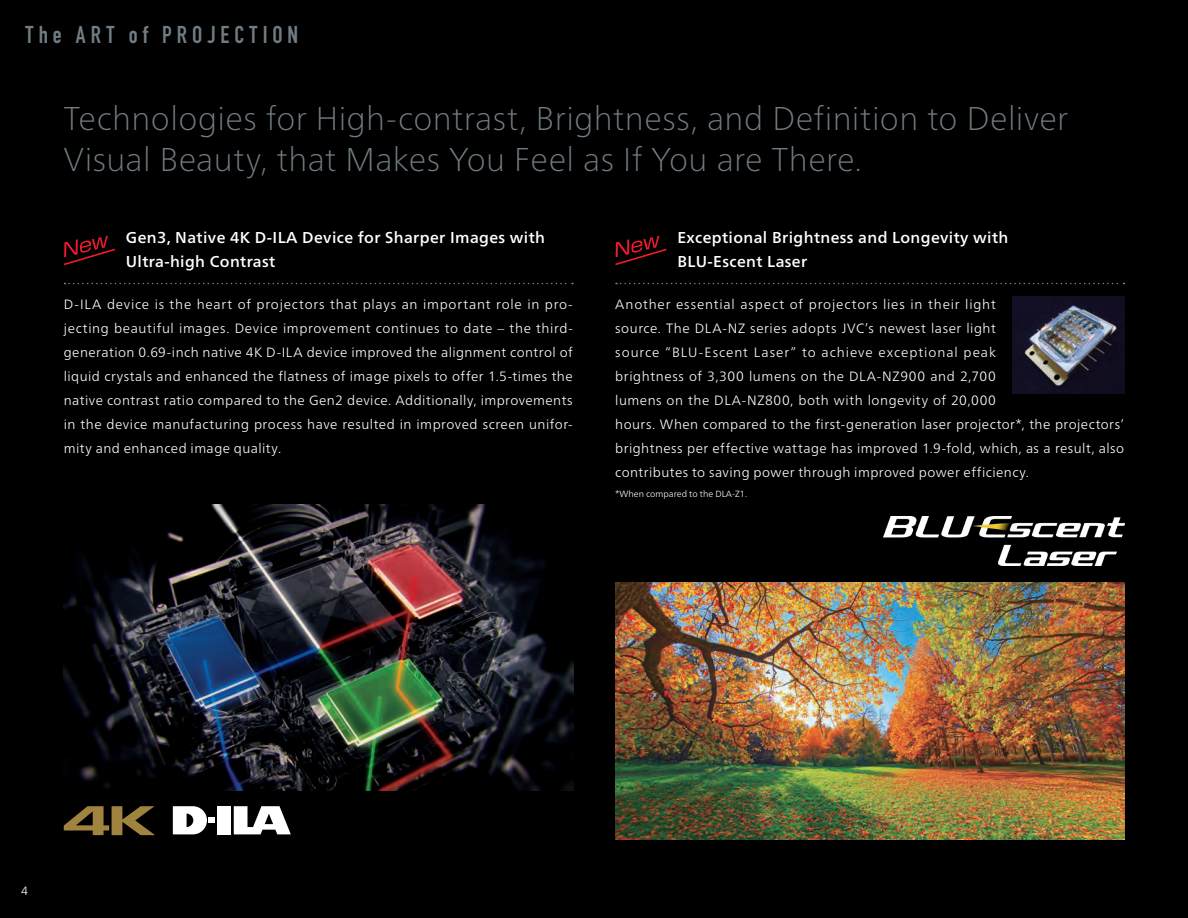
<style>
.page{position:relative;width:1188px;height:918px;background:#000001}
.page>*{position:absolute;margin:0;border:0;box-sizing:border-box;transform-origin:0 0}
.t1{font:100 33px/40.5px "Frutiger Neue LT Pro";letter-spacing:.015em;color:#717d83}
.t2{font:700 24px "DIN Condensed";letter-spacing:.215em;color:#717d83}
.t3{font:500 15.75px/24px "Frutiger Neue LT Pro";letter-spacing:.025em;color:#fff}
.t4{font:300 13.5px/24px "Frutiger Neue LT Pro";letter-spacing:.04em;color:#fff;text-align:justify}
.t5{font:300 12px "Frutiger Neue LT Pro";color:#fff}
.t6{font:300 9px "Frutiger Neue LT Pro";color:#fff}
</style>
<div class="page">
<svg style="left:65px;top:283px;width:508px;height:1px"></svg>
<svg style="left:616px;top:283px;width:508px;height:1px"></svg>
<img style="left:64px;top:504px;width:509px;height:287px">
<div style="left:217px;top:806px;width:14px;height:28px;background:#fff"></div>
<svg style="left:234px;top:806px;width:57px;height:28px"></svg>
<svg style="left:173px;top:806px;width:42px;height:28px"></svg>
<svg style="left:64px;top:806px;width:91px;height:29px"></svg>
<img style="left:883px;top:517px;width:241px;height:48px">
<img style="left:615px;top:582px;width:509px;height:258px">
<img style="left:1013px;top:297px;width:111px;height:96px">
<svg style="left:63px;top:236px;width:52px;height:30px"></svg>
<svg style="left:615px;top:236px;width:52px;height:30px"></svg>
<h2 class="t2" style="left:26px;top:18px;width:274px">The ART of PROJECTION</h2>
<h1 class="t1" style="left:64px;top:98px;width:1006px">Technologies for High-contrast, Brightness, and Definition to Deliver<br>Visual Beauty, that Makes You Feel as If You are There.</h1>
<p class="t3" style="left:126px;top:225px;width:421px">Gen3, Native 4K D-ILA Device for Sharper Images with<br>Ultra-high Contrast</p>
<p class="t3" style="left:677px;top:225px;width:333px">Exceptional Brightness and Longevity with<br>BLU-Escent Laser</p>
<p class="t4" style="left:64px;top:292px;width:511px">D-ILA device is the heart of projectors that plays an important role in pro&shy;jecting beautiful images. Device improvement continues to date – the third&shy;generation 0.69-inch native 4K D-ILA device improved the alignment control of liquid crystals and enhanced the flatness of image pixels to offer 1.5-times the native contrast ratio compared to the Gen2 device. Additionally, improvements in the device manufacturing process have resulted in improved screen unifor&shy;mity and enhanced image quality.</p>
<p class="t4" style="left:615px;top:292px;width:511px;text-align:left">Another essential aspect of projectors lies in their light<br>source. The DLA-NZ series adopts JVC’s newest laser light<br>source “BLU-Escent Laser” to achieve exceptional peak<br>brightness of 3,300 lumens on the DLA-NZ900 and 2,700<br>lumens on the DLA-NZ800, both with longevity of 20,000<br>hours. When compared to the first-generation laser projector*, the projectors’ brightness per effective wattage has improved 1.9-fold, which, as a result, also contributes to saving power through improved power efficiency.</p>
<p class="t6" style="left:615px;top:489px;width:133px">*When compared to the DLA-Z1.</p>
<p class="t5" style="left:21px;top:883px;width:8px">4</p>
</div>
